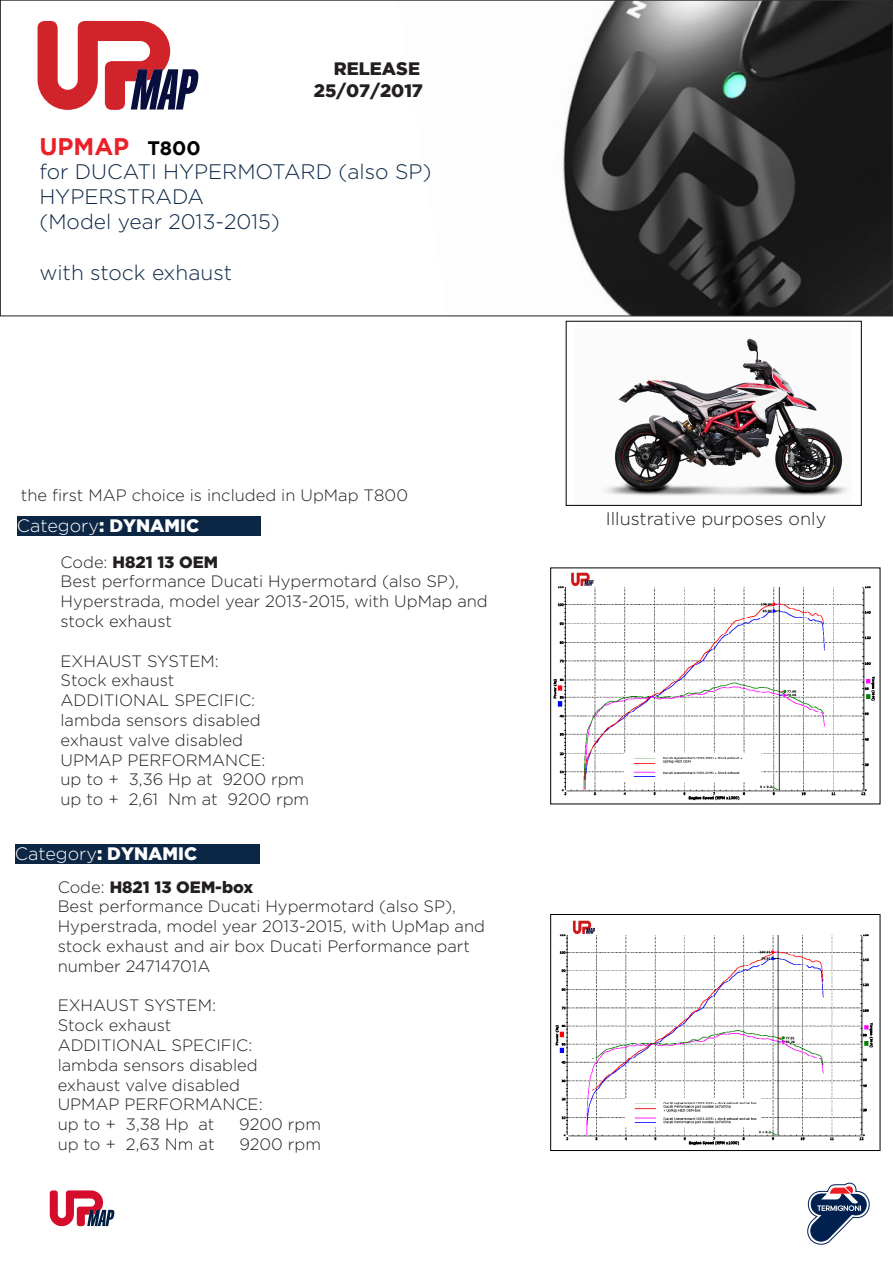
<style>
.page{position:relative;width:893px;height:1263px;background:#fff}
.page>*{position:absolute;margin:0;border:0;box-sizing:border-box;transform-origin:0 0}
.t1{font:700 24px "Gotham";color:#eb2028}
.t2{font:300 21px "Gotham";color:#0c2747}
.t3{font:300 18px "Gotham";color:#fff}
.t4{font:300 18px "Gotham";color:#231f20}
.t5{font:900 18px "Gotham";color:#231f20}
.t6{font:300 16.5px/19.8px "Gotham";color:#231f20}
.t7{font:900 16.5px "Gotham";color:#231f20}
.s1{font-size:19.5px;color:#000001}
.s2{font-weight:900}
.s3{font-weight:300}
</style>
<div class="page">
<img style="left:605px;top:338px;width:243px;height:158px">
<div style="left:566px;top:321px;width:295px;height:185px;border:1px solid #000"></div>
<svg style="left:807px;top:1182px;width:62px;height:63px"></svg>
<div style="left:17px;top:516px;width:243px;height:20px;background:#0c2646"></div>
<div style="left:15px;top:844px;width:245px;height:20px;background:#0c2646"></div>
<img style="left:553px;top:572px;width:322px;height:228px">
<img style="left:555px;top:920px;width:319px;height:225px">
<div style="left:550px;top:914px;width:330px;height:237px;border:1px solid #000"></div>
<svg style="left:50px;top:1190px;width:64px;height:36px"></svg>
<img style="left:563px;top:2px;width:328px;height:312px">
<svg style="left:38px;top:21px;width:161px;height:89px"></svg>
<p class="t5" style="left:334px;top:59px;width:88px">RELEASE</p>
<p class="t5" style="left:314px;top:80px;width:111px">25/07/2017</p>
<p class="t1" style="left:39px;top:133px;width:163px">UPMAP <span class="s1">T800</span></p>
<p class="t2" style="left:39px;top:160px;width:394px">for DUCATI HYPERMOTARD (also SP)</p>
<p class="t2" style="left:39px;top:185px;width:166px">HYPERSTRADA</p>
<p class="t2" style="left:39px;top:210px;width:242px">(Model year 2013-2015)</p>
<p class="t2" style="left:39px;top:261px;width:194px">with stock exhaust</p>
<p class="t6" style="left:21px;top:485px;width:389px">the first MAP choice is included in UpMap T800</p>
<p class="t3" style="left:17px;top:516px;width:184px">Category<span class="s2">: DYNAMIC</span></p>
<p class="t7" style="left:61px;top:550px;width:159px"><span class="s3">Code:</span> H821 13 OEM</p>
<p class="t6" style="left:61px;top:571px;width:429px">Best performance Ducati Hypermotard (also SP),<br>Hyperstrada, model year 2013-2015, with UpMap and stock exhaust</p>
<p class="t6" style="left:61px;top:651px;width:160px">EXHAUST SYSTEM:</p>
<p class="t6" style="left:61px;top:670px;width:115px">Stock exhaust</p>
<p class="t6" style="left:61px;top:690px;width:196px">ADDITIONAL SPECIFIC:</p>
<p class="t6" style="left:61px;top:710px;width:202px">lambda sensors disabled</p>
<p class="t6" style="left:61px;top:730px;width:184px">exhaust valve disabled</p>
<p class="t6" style="left:61px;top:750px;width:206px">UPMAP PERFORMANCE:</p>
<p class="t6" style="left:61px;top:769px;width:245px">up to + 3,36 Hp at 9200 rpm</p>
<p class="t6" style="left:61px;top:789px;width:250px">up to + 2,61 Nm at 9200 rpm</p>
<p class="t3" style="left:15px;top:844px;width:184px">Category<span class="s2">: DYNAMIC</span></p>
<p class="t7" style="left:58px;top:875px;width:197px"><span class="s3">Code:</span> H821 13 OEM-box</p>
<p class="t6" style="left:58px;top:896px;width:429px">Best performance Ducati Hypermotard (also SP), Hyperstrada, model year 2013-2015, with UpMap and stock exhaust and air box Ducati Performance part number 24714701A</p>
<p class="t6" style="left:58px;top:995px;width:160px">EXHAUST SYSTEM:</p>
<p class="t6" style="left:58px;top:1015px;width:115px">Stock exhaust</p>
<p class="t6" style="left:58px;top:1035px;width:196px">ADDITIONAL SPECIFIC:</p>
<p class="t6" style="left:58px;top:1055px;width:202px">lambda sensors disabled</p>
<p class="t6" style="left:58px;top:1075px;width:184px">exhaust valve disabled</p>
<p class="t6" style="left:58px;top:1094px;width:206px">UPMAP PERFORMANCE:</p>
<p class="t6" style="left:58px;top:1114px;width:158px">up to + 3,38 Hp at</p>
<p class="t6" style="left:239px;top:1114px;width:83px">9200 rpm</p>
<p class="t6" style="left:58px;top:1134px;width:158px">up to + 2,63 Nm at</p>
<p class="t6" style="left:239px;top:1134px;width:83px">9200 rpm</p>
<p class="t4" style="left:606px;top:509px;width:222px">Illustrative purposes only</p>
</div>
